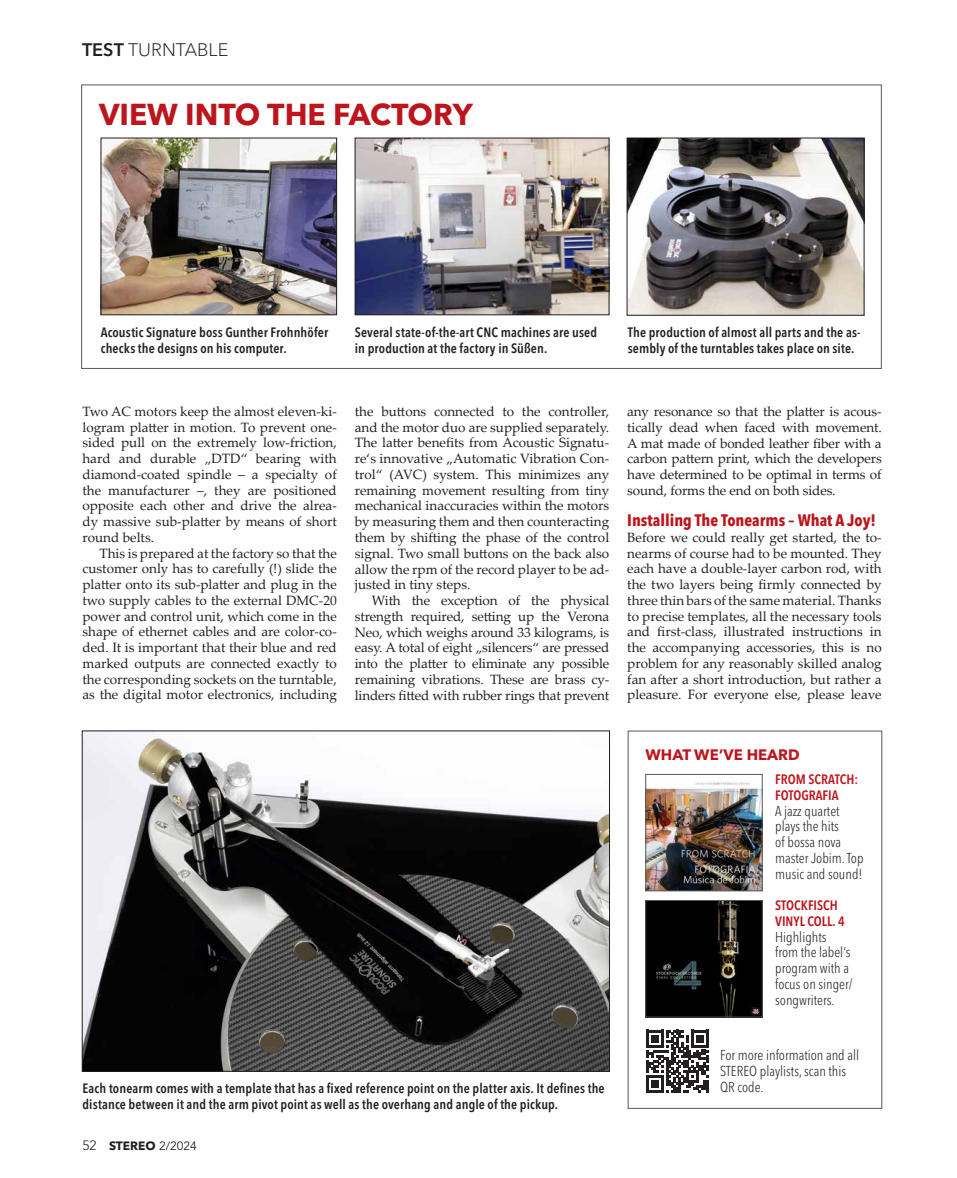
<style>
.page{position:relative;width:957px;height:1178px;background:#fff}
.page>*{position:absolute;margin:0;border:0;box-sizing:border-box;transform-origin:0 0}
.t1{font:700 30px "Avenir Next LT Pro";color:#bc151c}
.t2{font:300 18px "Avenir Next LT Pro";letter-spacing:.005em;color:#231f20}
.t3{font:700 condensed 16.5px "Avenir Next LT Pro";color:#bc151c}
.t4{font:700 15px "Avenir Next LT Pro";color:#bc151c}
.t5{font:300 condensed 14.25px/15.8px "Avenir Next LT Pro";color:#231f20}
.t6{font:13.5px/15.8px "Palatino Linotype";color:#231f20;text-align:justify}
.t7{font:600 condensed 13.5px/15.8px "Avenir Next LT Pro";letter-spacing:.01em;color:#231f20}
.t8{font:600 condensed 13.5px/15.8px "Avenir Next LT Pro";color:#bc151c}
.t9{font:700 12px "Avenir Next LT Pro";color:#231f20}
.s1{font-weight:600}
.s2{font-family:"Avenir LT Pro";font-weight:300;font-size:13.5px}
.s3{font-family:"Avenir LT Pro";font-weight:400}
</style>
<div class="page">
<img style="left:103px;top:140px;width:232px;height:173px">
<div style="left:101px;top:138px;width:236px;height:177px;border:1px solid #231f20"></div>
<img style="left:357px;top:140px;width:250px;height:173px">
<div style="left:355px;top:138px;width:254px;height:177px;border:1px solid #231f20"></div>
<img style="left:84px;top:733px;width:524px;height:336px">
<div style="left:628px;top:731px;width:254px;height:378px;border:1px solid #57585a"></div>
<svg style="left:646px;top:1030px;width:62px;height:62px"></svg>
<img style="left:629px;top:140px;width:233px;height:173px">
<div style="left:627px;top:138px;width:237px;height:177px;border:1px solid #231f20"></div>
<img style="left:647px;top:902px;width:113px;height:113px">
<div style="left:645px;top:900px;width:117px;height:117px;border:1px solid #525a62"></div>
<img style="left:647px;top:782px;width:113px;height:107px">
<div style="left:645px;top:774px;width:117px;height:117px;border:1px solid #525a62"></div>
<h2 class="t2" style="left:82px;top:39px;width:148px"><span class="s1">TEST</span> TURNTABLE</h2>
<h1 class="t1" style="left:99px;top:96px;width:375px">VIEW INTO THE FACTORY</h1>
<p class="t7" style="left:101px;top:324px;width:229px">Acoustic Signature boss Gunther Frohnhöfer checks the designs on his computer.</p>
<p class="t7" style="left:355px;top:324px;width:244px">Several state-of-the-art CNC machines are used in production at the factory in Süßen.</p>
<p class="t7" style="left:628px;top:324px;width:234px">The production of almost all parts and the as&shy;sembly of the turntables takes place on site.</p>
<p class="t6" style="left:82px;top:403px;width:256px">Two AC motors keep the almost eleven-ki&shy;logram platter in motion. To prevent one&shy;sided pull on the extremely low-friction, hard and durable „DTD“ bearing with diamond-coated spindle – a specialty of the manufacturer –, they are positioned opposite each other and drive the alrea&shy;dy massive sub-platter by means of short round belts.</p>
<p class="t6" style="left:82px;top:545px;width:256px;text-indent:17px">This is prepared at the factory so that the customer only has to carefully (!) slide the platter onto its sub-platter and plug in the two supply cables to the external DMC-20 power and control unit, which come in the shape of ethernet cables and are color-co&shy;ded. It is important that their blue and red marked outputs are connected exactly to the corresponding sockets on the turntable, as the digital motor electronics, including</p>
<p class="t6" style="left:355px;top:403px;width:256px">the buttons connected to the controller, and the motor duo are supplied separately.<br>The latter benefits from Acoustic Signatu&shy;re‘s innovative „Automatic Vibration Con&shy;trol“ (AVC) system. This minimizes any remaining movement resulting from tiny mechanical inaccuracies within the motors by measuring them and then counteracting them by shifting the phase of the control signal. Two small buttons on the back also allow the rpm of the record player to be ad&shy;justed in tiny steps.</p>
<p class="t6" style="left:355px;top:592px;width:256px;text-indent:17px">With the exception of the physical strength required, setting up the Verona Neo, which weighs around 33 kilograms, is easy. A total of eight „silencers“ are pressed into the platter to eliminate any possible remaining vibrations. These are brass cy&shy;linders fitted with rubber rings that prevent</p>
<p class="t6" style="left:627px;top:403px;width:256px">any resonance so that the platter is acous&shy;tically dead when faced with movement.<br>A mat made of bonded leather fiber with a carbon pattern print, which the developers have determined to be optimal in terms of sound, forms the end on both sides.</p>
<p class="t3" style="left:627px;top:510px;width:250px">Installing The Tonearms – What A Joy!</p>
<p class="t6" style="left:627px;top:529px;width:256px">Before we could really get started, the to&shy;nearms of course had to be mounted. They each have a double-layer carbon rod, with the two layers being firmly connected by three thin bars of the same material. Thanks to precise templates, all the necessary tools and first-class, illustrated instructions in the accompanying accessories, this is no problem for any reasonably skilled analog fan after a short introduction, but rather a pleasure. For everyone else, please leave</p>
<p class="t7" style="left:83px;top:1080px;width:524px">Each tonearm comes with a template that has a fixed reference point on the platter axis. It defines the distance between it and the arm pivot point as well as the overhang and angle of the pickup.</p>
<p class="t9" style="left:82px;top:1138px;width:116px"><span class="s2">52</span> STEREO <span class="s3">2/2024</span></p>
<p class="t4" style="left:645px;top:745px;width:156px">WHAT WE‘VE HEARD</p>
<p class="t8" style="left:775px;top:771px;width:84px">FROM SCRATCH:<br>FOTOGRAFIA</p>
<p class="t5" style="left:775px;top:803px;width:90px">A jazz quartet plays the hits<br>of bossa nova master Jobim. Top music and sound!</p>
<p class="t8" style="left:775px;top:897px;width:71px">STOCKFISCH<br>VINYL COLL. 4</p>
<p class="t5" style="left:775px;top:929px;width:79px">Highlights from the label‘s program with a focus on singer/ songwriters.</p>
<p class="t5" style="left:720px;top:1047px;width:140px">For more information and all<br>STEREO playlists, scan this<br>QR code.</p>
</div>
